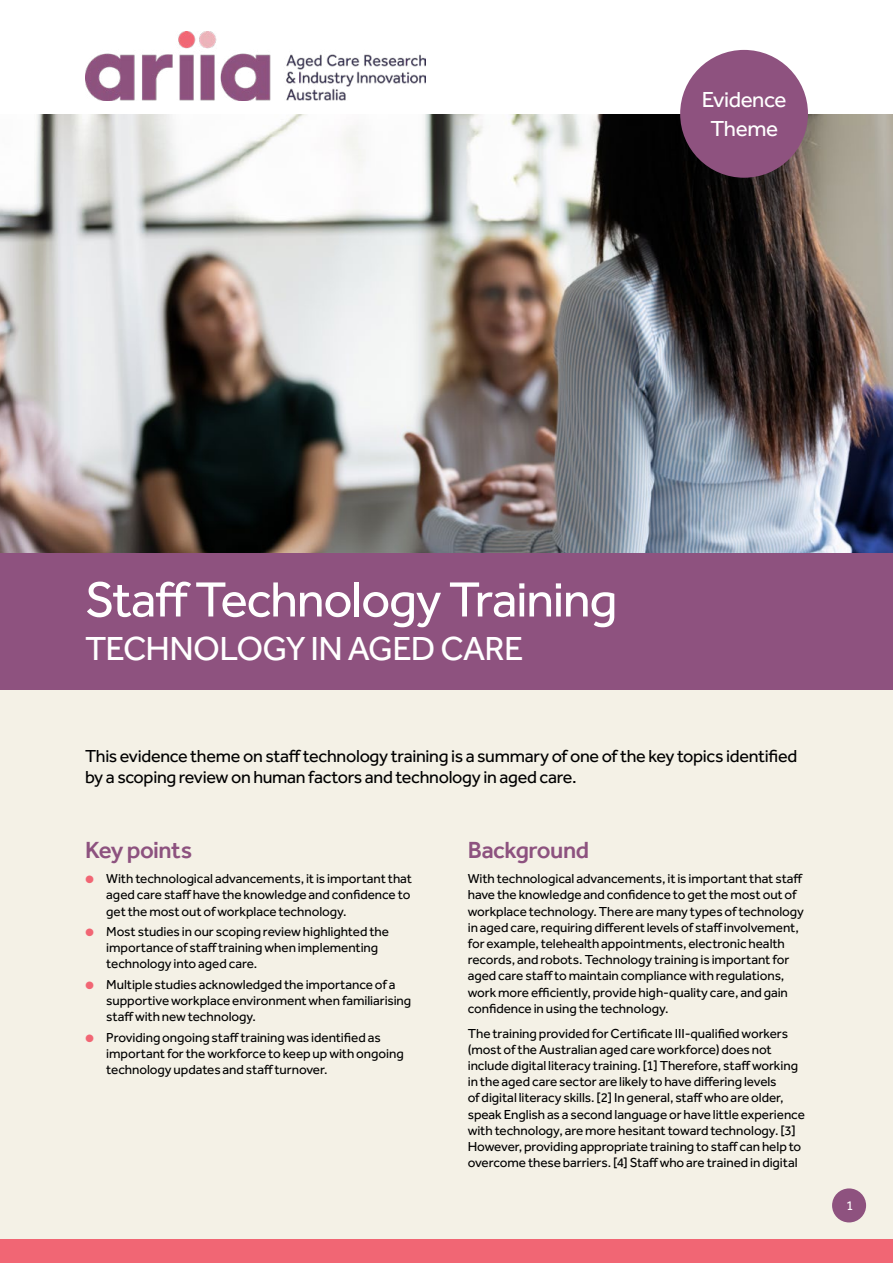
<style>
.page{position:relative;width:893px;height:1263px;background:#fff}
.page>*{position:absolute;margin:0;border:0;box-sizing:border-box;transform-origin:0 0}
.Title__H1{font:51px "Effra";letter-spacing:-.025em;color:#fff}
.Theme__H1{font:34.5px "Effra";letter-spacing:-.025em;color:#fff}
.Sub_Heading__H2{font:500 24px "Effra";letter-spacing:-.02em;color:#8d527f}
.t1{font:22.5px/28.5px "Effra";letter-spacing:-.02em;color:#fff;text-align:center}
.Intro_Text{font:18px/21.6px "Effra";letter-spacing:-.015em;color:#000}
.Paragraph__P{font:13.5px/16.2px "Effra";letter-spacing:-.005em;color:#000}
.t2{font:13.5px "Effra";color:#fff}
.s1{color:#f16674}
</style>
<div class="page">
<div style="left:0;top:85px;width:893px;height:1178px;background:#f4f1e6"></div>
<div style="left:0;top:1239px;width:893px;height:24px;background:#f16674"></div>
<div style="left:0;top:0;width:893px;height:115px;background:#fff"></div>
<div style="left:0;top:553px;width:893px;height:137px;background:#8e527f"></div>
<div style="left:832px;top:1188px;width:34px;height:34px;background:#8e527f;border-radius:50%"></div>
<img style="left:0;top:115px;width:893px;height:438px">
<img style="left:85px;top:32px;width:340px;height:68px">
<div style="left:680px;top:50px;width:128px;height:128px;background:#8e527f;border-radius:50%"></div>
<h3 class="t1" style="left:702px;top:85px;width:86px">Evidence<br>Theme</h3>
<h1 class="Title__H1" style="left:85px;top:570px;width:534px">Staff Technology Training</h1>
<h1 class="Theme__H1" style="left:85px;top:628px;width:440px">TECHNOLOGY IN AGED CARE</h1>
<p class="Intro_Text" style="left:85px;top:745px;width:714px">This evidence theme on staff technology training is a summary of one of the key topics identified by a scoping review on human factors and technology in aged care.</p>
<h2 class="Sub_Heading__H2" style="left:85px;top:836px;width:109px">Key points</h2>
<p class="Paragraph__P" style="left:106px;top:870px;width:307px;text-indent:-21px"><span class="s1">●</span> With technological advancements, it is important that aged care staff have the knowledge and confidence to get the most out of workplace technology.</p>
<p class="Paragraph__P" style="left:106px;top:923px;width:284px;text-indent:-21px"><span class="s1">●</span> Most studies in our scoping review highlighted the importance of staff training when implementing technology into aged care.</p>
<p class="Paragraph__P" style="left:106px;top:976px;width:306px;text-indent:-21px"><span class="s1">●</span> Multiple studies acknowledged the importance of a supportive workplace environment when familiarising staff with new technology.</p>
<p class="Paragraph__P" style="left:106px;top:1029px;width:299px;text-indent:-21px"><span class="s1">●</span> Providing ongoing staff training was identified as important for the workforce to keep up with ongoing technology updates and staff turnover.</p>
<h2 class="Sub_Heading__H2" style="left:468px;top:836px;width:123px">Background</h2>
<p class="Paragraph__P" style="left:468px;top:870px;width:338px">With technological advancements, it is important that staff have the knowledge and confidence to get the most out of workplace technology. There are many types of technology in aged care, requiring different levels of staff involvement, for example, telehealth appointments, electronic health records, and robots. Technology training is important for aged care staff to maintain compliance with regulations, work more efficiently, provide high-quality care, and gain confidence in using the technology.</p>
<p class="Paragraph__P" style="left:468px;top:1025px;width:339px">The training provided for Certificate III-qualified workers (most of the Australian aged care workforce) does not include digital literacy training. [1] Therefore, staff working in the aged care sector are likely to have differing levels<br>of digital literacy skills. [2] In general, staff who are older, speak English as a second language or have little experience with technology, are more hesitant toward technology. [3] However, providing appropriate training to staff can help to overcome these barriers. [4] Staff who are trained in digital</p>
<p class="t2" style="left:846px;top:1198px;width:9px">1</p>
</div>
